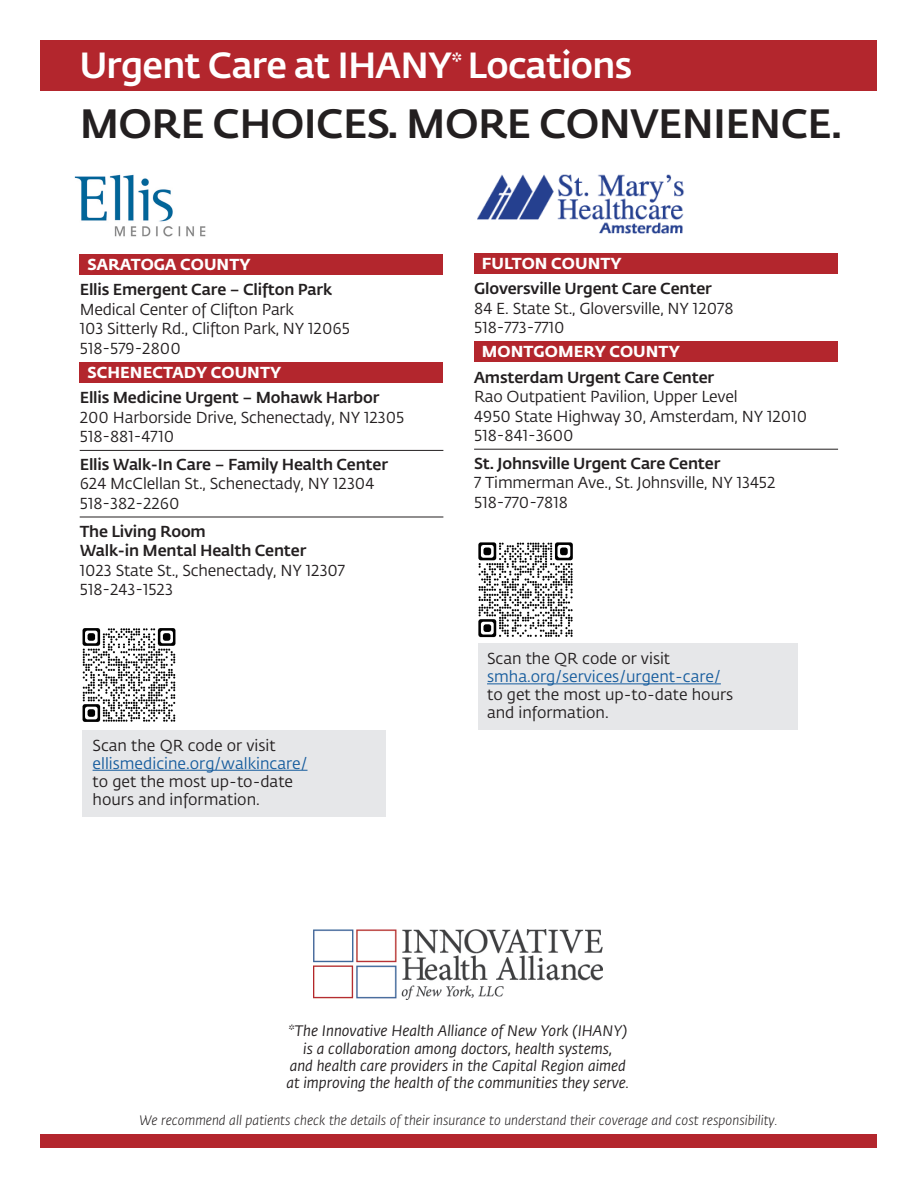
<style>
.page{position:relative;width:918px;height:1188px;background:#fff}
.page>*{position:absolute;margin:0;border:0;box-sizing:border-box;transform-origin:0 0}
.t1{font:500 40.5px "Fedra Sans Pro";letter-spacing:-.015em;color:#231f20}
.t2{font:500 36px "Fedra Sans Pro";letter-spacing:-.02em;color:#fff}
.t3{font:15.75px/18px "Fedra Sans Pro";color:#231f20}
.t4{font:500 15.75px/19.5px "Fedra Sans Pro";letter-spacing:-.01em;color:#231f20}
.Location_-_cite_phone___no_UNderling_sma{font:700 15.75px "Fedra Sans Pro";letter-spacing:.005em;color:#fff}
.t5{font:italic 15px/17.2px "Fedra Sans Pro";color:#231f20;text-align:center}
.t6{font:italic 300 13.5px "Fedra Sans Pro";color:#231f20}
.s1{color:#175d9e}
</style>
<div class="page">
<div style="left:40px;top:40px;width:838px;height:51px;background:#b3262d"></div>
<div style="left:40px;top:1134px;width:838px;height:14px;background:#b3262d"></div>
<img style="left:313px;top:929px;width:290px;height:71px">
<div style="left:474px;top:253px;width:364px;height:21px;background:#b3262d"></div>
<div style="left:79px;top:254px;width:364px;height:21px;background:#b3262d"></div>
<div style="left:79px;top:362px;width:364px;height:20px;background:#b3262d"></div>
<div style="left:474px;top:342px;width:364px;height:20px;background:#b3262d"></div>
<hr style="left:80px;top:450px;width:363px;height:1px;background:#231f20">
<hr style="left:80px;top:517px;width:363px;height:1px;background:#231f20">
<hr style="left:474px;top:449px;width:364px;height:1px;background:#231f20">
<img style="left:74px;top:174px;width:132px;height:63px">
<img style="left:478px;top:174px;width:206px;height:59px">
<div style="left:82px;top:730px;width:304px;height:87px;background:#e6e7e9"></div>
<hr style="left:93px;top:770px;width:215px;height:1px;background:#175d9e">
<div style="left:478px;top:644px;width:320px;height:86px;background:#e6e7e9"></div>
<hr style="left:487px;top:683px;width:234px;height:1px;background:#175d9e">
<img style="left:82px;top:628px;width:94px;height:94px">
<img style="left:478px;top:542px;width:95px;height:96px">
<p class="t2" style="left:80px;top:38px;width:554px">Urgent Care at IHANY<sup>*</sup> Locations</p>
<p class="t1" style="left:80px;top:93px;width:764px">MORE CHOICES. MORE CONVENIENCE.</p>
<p class="Location_-_cite_phone___no_UNderling_sma" style="left:87px;top:252px;width:165px">SARATOGA COUNTY</p>
<p class="t4" style="left:80px;top:279px;width:254px">Ellis Emergent Care – Clifton Park</p>
<p class="t3" style="left:80px;top:300px;width:216px">Medical Center of Clifton Park</p>
<p class="t3" style="left:80px;top:319px;width:272px">103 Sitterly Rd., Clifton Park, NY 12065</p>
<p class="t3" style="left:80px;top:339px;width:103px">518-579-2800</p>
<p class="Location_-_cite_phone___no_UNderling_sma" style="left:87px;top:360px;width:195px">SCHENECTADY COUNTY</p>
<p class="t4" style="left:80px;top:387px;width:301px">Ellis Medicine Urgent – Mohawk Harbor</p>
<p class="t3" style="left:80px;top:408px;width:326px">200 Harborside Drive, Schenectady, NY 12305</p>
<p class="t3" style="left:80px;top:427px;width:96px">518-881-4710</p>
<p class="t4" style="left:80px;top:454px;width:310px">Ellis Walk-In Care – Family Health Center</p>
<p class="t3" style="left:80px;top:474px;width:296px">624 McClellan St., Schenectady, NY 12304</p>
<p class="t3" style="left:80px;top:494px;width:101px">518-382-2260</p>
<p class="t4" style="left:80px;top:520px;width:228px">The Living Room<br>Walk-in Mental Health Center</p>
<p class="t3" style="left:80px;top:561px;width:267px">1023 State St., Schenectady, NY 12307</p>
<p class="t3" style="left:80px;top:580px;width:95px">518-243-1523</p>
<p class="t3" style="left:93px;top:736px;width:216px">Scan the QR code or visit <span class="s1">ellismedicine.org/walkincare/ </span>to get the most up-to-date hours and information.</p>
<p class="Location_-_cite_phone___no_UNderling_sma" style="left:482px;top:250px;width:141px">FULTON COUNTY</p>
<p class="t4" style="left:474px;top:278px;width:239px">Gloversville Urgent Care Center</p>
<p class="t3" style="left:474px;top:298px;width:261px">84 E. State St., Gloversville, NY 12078</p>
<p class="t3" style="left:474px;top:318px;width:92px">518-773-7710</p>
<p class="Location_-_cite_phone___no_UNderling_sma" style="left:482px;top:339px;width:199px">MONTGOMERY COUNTY</p>
<p class="t4" style="left:474px;top:366px;width:242px">Amsterdam Urgent Care Center</p>
<p class="t3" style="left:474px;top:387px;width:265px">Rao Outpatient Pavilion, Upper Level</p>
<p class="t3" style="left:474px;top:407px;width:335px">4950 State Highway 30, Amsterdam, NY 12010</p>
<p class="t3" style="left:474px;top:426px;width:101px">518-841-3600</p>
<p class="t4" style="left:474px;top:452px;width:248px">St. Johnsville Urgent Care Center</p>
<p class="t3" style="left:474px;top:473px;width:303px">7 Timmerman Ave., St. Johnsville, NY 13452</p>
<p class="t3" style="left:474px;top:493px;width:95px">518-770-7818</p>
<p class="t3" style="left:487px;top:649px;width:248px">Scan the QR code or visit <span class="s1">smha.org/services/urgent-care/ </span>to get the most up-to-date hours and information.</p>
<p class="t5" style="left:286px;top:1022px;width:344px">*The Innovative Health Alliance of New York (IHANY) is a collaboration among doctors, health systems,<br>and health care providers in the Capital Region aimed at improving the health of the communities they serve.</p>
<p class="t6" style="left:139px;top:1111px;width:640px">We recommend all patients check the details of their insurance to understand their coverage and cost responsibility.</p>
</div>
